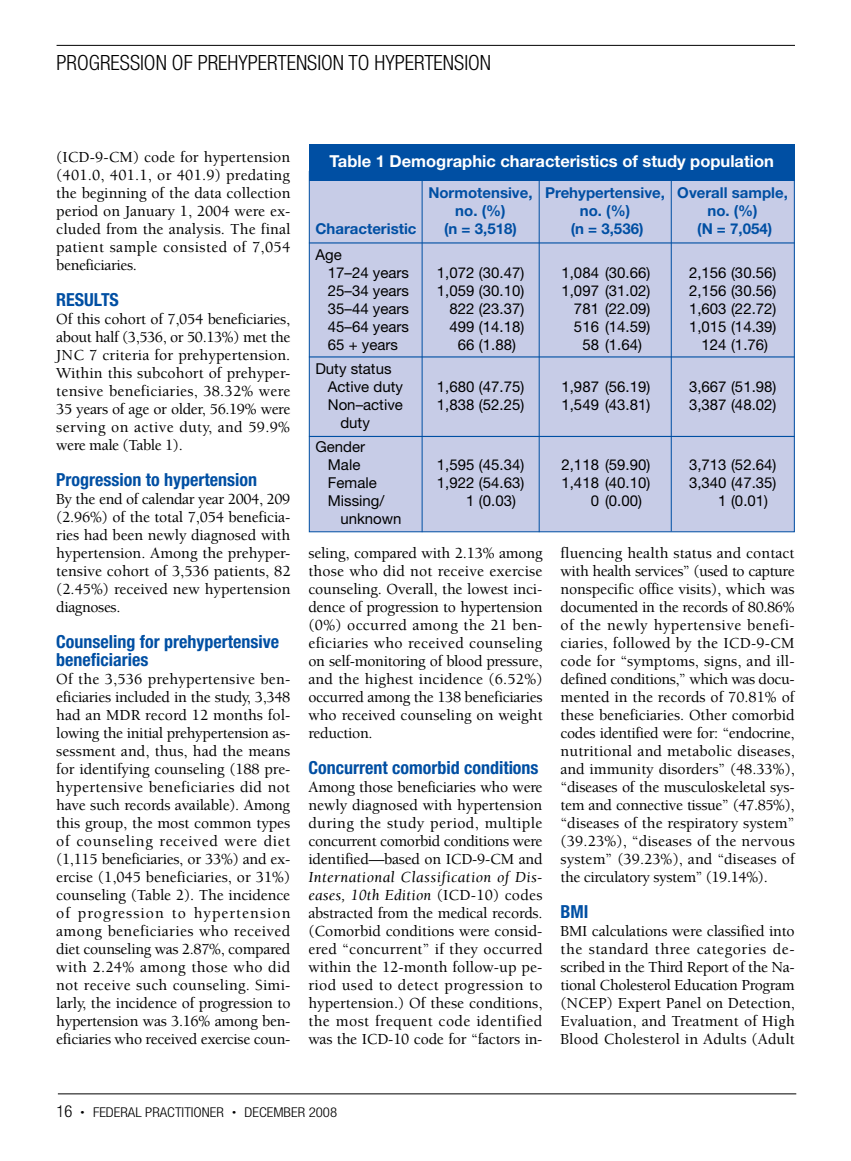
<style>
.page{position:relative;width:851px;height:1161px;background:#fff}
.page>*{position:absolute;margin:0;border:0;box-sizing:border-box;transform-origin:0 0}
.t1{font:300 condensed 21px "Helvetica Neue";color:#000}
.t2{font:700 condensed 18px/18px "Helvetica Neue";color:#004fa3}
.t3{font:700 16.5px "Helvetica Neue";color:#fff}
.t4{font:500 15.75px/18px "Berkeley";letter-spacing:-.01em;color:#000;text-align:justify}
.t5{font:15px/18px "Helvetica Neue";color:#000}
.t6{font:700 15px/18px "Helvetica Neue";color:#004fa3}
.t7{font:300 condensed 13.5px "Helvetica Neue";color:#000;scale:1.1 1}
.s1{font-weight:400;font-style:italic}
.s2{font-size:16.5px}
.s3{font-size:7.5px}
</style>
<div class="page">
<hr style="left:57px;top:45px;width:738px;height:1px;background:#000">
<hr style="left:58px;top:1094px;width:738px;height:1px;background:#000">
<div style="left:309px;top:171px;width:485px;height:361px;background:#c7cce7"></div>
<div style="left:309px;top:144px;width:485px;height:37px;background:#004fa3"></div>
<hr style="left:309px;top:242px;width:485px;height:2px;background:#004fa3">
<hr style="left:309px;top:356px;width:485px;height:2px;background:#004fa3">
<hr style="left:309px;top:436px;width:485px;height:1px;background:#004fa3">
<hr style="left:422px;top:180px;width:1px;height:352px;background:#004fa3">
<hr style="left:539px;top:180px;width:1px;height:352px;background:#004fa3">
<hr style="left:671px;top:180px;width:1px;height:351px;background:#004fa3">
<h1 class="t1" style="left:57px;top:50px;width:436px">PROGRESSION OF PREHYPERTENSION TO HYPERTENSION</h1>
<p class="t4" style="left:56px;top:148px;width:236px">(ICD-9-CM) code for hypertension (401.0, 401.1, or 401.9) predating the beginning of the data collection period on January 1, 2004 were ex&shy;cluded from the analysis. The final patient sample consisted of 7,054 beneficiaries.</p>
<p class="t2" style="left:56px;top:290px;width:55px">Results</p>
<p class="t4" style="left:56px;top:310px;width:236px">Of this cohort of 7,054 beneficiaries, about half (3,536, or 50.13%) met the JNC 7 criteria for prehypertension.<br>Within this subcohort of prehyper&shy;tensive beneficiaries, 38.32% were 35 years of age or older, 56.19% were serving on active duty, and 59.9% were male (Table 1).</p>
<p class="t2" style="left:56px;top:470px;width:202px">Progression to hypertension</p>
<p class="t4" style="left:56px;top:490px;width:236px">By the end of calendar year 2004, 209 (2.96%) of the total 7,054 beneficia&shy;ries had been newly diagnosed with hypertension. Among the prehyper&shy;tensive cohort of 3,536 patients, 82 (2.45%) received new hypertension diagnoses.</p>
<p class="t2" style="left:56px;top:632px;width:224px">Counseling for prehypertensive beneficiaries</p>
<p class="t4" style="left:56px;top:670px;width:236px">Of the 3,536 prehypertensive ben&shy;eficiaries included in the study, 3,348 had an MDR record 12 months fol&shy;lowing the initial prehypertension as&shy;sessment and, thus, had the means for identifying counseling (188 pre&shy;hypertensive beneficiaries did not have such records available). Among this group, the most common types of counseling received were diet (1,115 beneficiaries, or 33%) and ex&shy;ercise (1,045 beneficiaries, or 31%) counseling (Table 2). The incidence of progression to hypertension among beneficiaries who received diet counseling was 2.87%, compared with 2.24% among those who did not receive such counseling. Simi&shy;larly, the incidence of progression to hypertension was 3.16% among ben&shy;eficiaries who received exercise coun-</p>
<p class="t3" style="left:329px;top:151px;width:446px">Table 1 Demographic characteristics of study population</p>
<p class="t6" style="left:455px;top:183px;width:334px;text-indent:-27px">Normotensive, Prehypertensive, Overall sample, no. (%)</p>
<p class="t6" style="left:580px;top:201px;width:52px">no. (%)</p>
<p class="t6" style="left:707px;top:201px;width:52px">no. (%)</p>
<p class="t6" style="left:315px;top:219px;width:103px">Characteristic</p>
<p class="t6" style="left:444px;top:219px;width:74px">(n = 3,518)</p>
<p class="t6" style="left:570px;top:219px;width:74px">(n = 3,536)</p>
<p class="t6" style="left:697px;top:219px;width:76px">(N = 7,054)</p>
<p class="t5" style="left:328px;top:245px;width:83px;text-indent:-13px">Age<br>17–24 years</p>
<p class="t5" style="left:437px;top:263px;width:89px">1,072 (30.47)</p>
<p class="t5" style="left:561px;top:263px;width:90px">1,084 (30.66)</p>
<p class="t5" style="left:689px;top:263px;width:89px">2,156 (30.56)</p>
<p class="t5" style="left:328px;top:281px;width:83px">25–34 years</p>
<p class="t5" style="left:437px;top:281px;width:89px">1,059 (30.10)</p>
<p class="t5" style="left:561px;top:281px;width:90px">1,097 (31.02)</p>
<p class="t5" style="left:689px;top:281px;width:89px">2,156 (30.56)</p>
<p class="t5" style="left:328px;top:299px;width:83px">35–44 years</p>
<p class="t5" style="left:449px;top:299px;width:76px">822 (23.37)</p>
<p class="t5" style="left:574px;top:299px;width:78px">781 (22.09)</p>
<p class="t5" style="left:689px;top:299px;width:89px">1,603 (22.72)</p>
<p class="t5" style="left:328px;top:317px;width:83px">45–64 years</p>
<p class="t5" style="left:449px;top:317px;width:76px">499 (14.18)</p>
<p class="t5" style="left:574px;top:317px;width:78px">516 (14.59)</p>
<p class="t5" style="left:689px;top:317px;width:89px">1,015 (14.39)</p>
<p class="t5" style="left:328px;top:335px;width:72px">65 + years</p>
<p class="t5" style="left:457px;top:335px;width:60px">66 (1.88)</p>
<p class="t5" style="left:582px;top:335px;width:61px">58 (1.64)</p>
<p class="t5" style="left:701px;top:335px;width:68px">124 (1.76)</p>
<p class="t5" style="left:328px;top:359px;width:77px;text-indent:-13px">Duty status<br>Active duty</p>
<p class="t5" style="left:437px;top:377px;width:89px">1,680 (47.75)</p>
<p class="t5" style="left:561px;top:377px;width:90px">1,987 (56.19)</p>
<p class="t5" style="left:689px;top:377px;width:89px">3,667 (51.98)</p>
<p class="t5" style="left:328px;top:395px;width:76px">Non–active</p>
<p class="t5" style="left:437px;top:395px;width:89px">1,838 (52.25)</p>
<p class="t5" style="left:561px;top:395px;width:90px">1,549 (43.81)</p>
<p class="t5" style="left:689px;top:395px;width:89px">3,387 (48.02)</p>
<p class="t5" style="left:315px;top:410px;width:56px;line-height:24px;text-indent:25px">duty<br>Gender</p>
<p class="t5" style="left:328px;top:455px;width:34px">Male</p>
<p class="t5" style="left:437px;top:455px;width:89px">1,595 (45.34)</p>
<p class="t5" style="left:561px;top:455px;width:90px">2,118 (59.90)</p>
<p class="t5" style="left:689px;top:455px;width:89px">3,713 (52.64)</p>
<p class="t5" style="left:328px;top:473px;width:50px">Female</p>
<p class="t5" style="left:437px;top:473px;width:89px">1,922 (54.63)</p>
<p class="t5" style="left:561px;top:473px;width:90px">1,418 (40.10)</p>
<p class="t5" style="left:689px;top:473px;width:89px">3,340 (47.35)</p>
<p class="t5" style="left:328px;top:491px;width:58px">Missing/</p>
<p class="t5" style="left:466px;top:491px;width:51px">1 (0.03)</p>
<p class="t5" style="left:590px;top:491px;width:53px">0 (0.00)</p>
<p class="t5" style="left:718px;top:491px;width:51px">1 (0.01)</p>
<p class="t5" style="left:340px;top:509px;width:63px">unknown</p>
<p class="t4" style="left:308px;top:544px;width:236px">seling, compared with 2.13% among those who did not receive exercise counseling. Overall, the lowest inci&shy;dence of progression to hypertension (0%) occurred among the 21 ben&shy;eficiaries who received counseling on self-monitoring of blood pressure, and the highest incidence (6.52%) occurred among the 138 beneficiaries who received counseling on weight reduction.</p>
<p class="t2" style="left:308px;top:758px;width:232px">Concurrent comorbid conditions</p>
<p class="t4" style="left:308px;top:778px;width:236px">Among those beneficiaries who were newly diagnosed with hypertension during the study period, multiple concurrent comorbid conditions were identified—based on ICD-9-CM and</p>
<p class="t4" style="left:308px;top:868px;width:236px"><span class="s1">International Classification of Dis&shy;eases, 10th Edition</span> (ICD-10) codes abstracted from the medical records. (Comorbid conditions were consid&shy;ered “concurrent” if they occurred within the 12-month follow-up pe&shy;riod used to detect progression to hypertension.) Of these conditions, the most frequent code identified was the ICD-10 code for “factors in-</p>
<p class="t4" style="left:560px;top:544px;width:236px">fluencing health status and contact with health services” (used to capture nonspecific office visits), which was documented in the records of 80.86% of the newly hypertensive benefi&shy;ciaries, followed by the ICD-9-CM code for “symptoms, signs, and ill&shy;defined conditions,” which was docu&shy;mented in the records of 70.81% of these beneficiaries. Other comorbid codes identified were for: “endocrine, nutritional and metabolic diseases, and immunity disorders” (48.33%), “diseases of the musculoskeletal sys&shy;tem and connective tissue” (47.85%), “diseases of the respiratory system” (39.23%), “diseases of the nervous system” (39.23%), and “diseases of the circulatory system” (19.14%).</p>
<p class="t2" style="left:560px;top:902px;width:29px">BMI</p>
<p class="t4" style="left:560px;top:922px;width:236px">BMI calculations were classified into the standard three categories de&shy;scribed in the Third Report of the Na&shy;tional Cholesterol Education Program (NCEP) Expert Panel on Detection, Evaluation, and Treatment of High Blood Cholesterol in Adults (Adult</p>
<p class="t7" style="left:57px;top:1104px;width:256px"><span class="s2">16</span> <span class="s3">•</span> FEDERAL PRACTITIONER <span class="s3">•</span> DECEMBER 2008</p>
</div>
